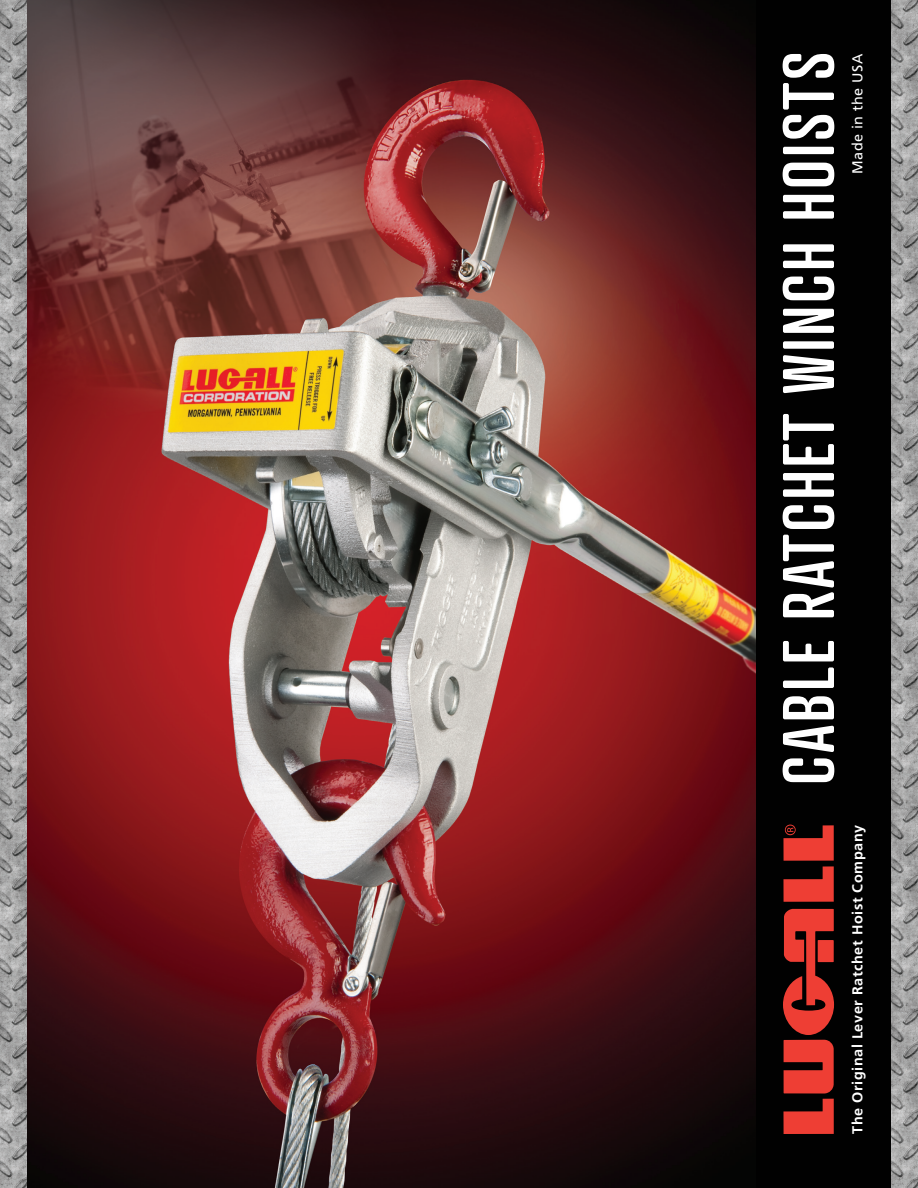
<style>
.page{position:relative;width:918px;height:1188px;background:#fff}
.page>*{position:absolute;margin:0;border:0;box-sizing:border-box;transform-origin:0 0}
.t1{font:500 70.5px "Atrament Std";letter-spacing:.04em;color:#fff}
.t2{font:700 14.4px "Frutiger";letter-spacing:.04em;color:#fff}
.t3{font:14.4px "Frutiger";letter-spacing:.03em;color:#fff}
</style>
<div class="page">
<img style="left:27px;top:0;width:729px;height:1188px">
<div style="left:756px;top:0;width:162px;height:1188px;background:#010101"></div>
<img style="left:0;top:0;width:27px;height:1188px">
<img style="left:891px;top:0;width:27px;height:1188px">
<svg style="left:783px;top:909px;width:51px;height:225px"></svg>
<svg style="left:783px;top:825px;width:51px;height:77px"></svg>
<h1 class="t1" style="left:763px;top:785px;width:735px;rotate:-90deg">Cable ratchet winch hoists</h1>
<p class="t3" style="left:849px;top:174px;width:121px;rotate:-90deg">Made in the USA</p>
<p class="t2" style="left:849px;top:1134px;width:310px;rotate:-90deg">The Original Lever Ratchet Hoist Company</p>
</div>
